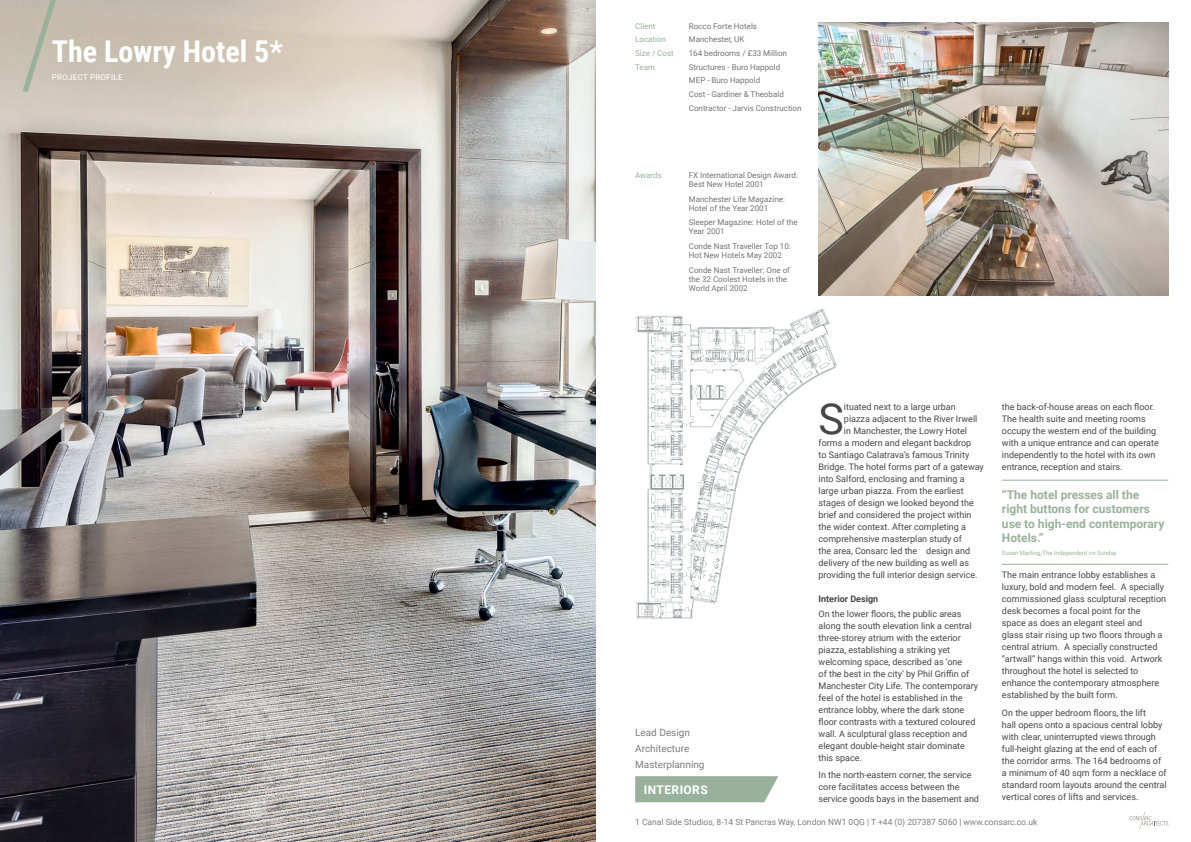
<style>
.page{position:relative;width:1191px;height:842px;background:#fff}
.page>*{position:absolute;margin:0;border:0;box-sizing:border-box;transform-origin:0 0}
.First_paragraph_only{font:42.8px "Roboto";color:#464646}
.CASE_STUDY_TITLE{font:700 30px "Roboto Condensed";color:#fff}
.Quote_text{font:700 12px/14.4px "Roboto";color:#99b19a}
.t1{font:700 12px "Roboto";letter-spacing:.035em;color:#fff}
.Services{font:10px "Roboto";color:#7d7d7d}
.Text{font:9px/12px "Roboto";color:#464646}
.First_paragraph_only-2{font:9px "Roboto";color:#464646}
.Text_heading{font:700 9px "Roboto";color:#464646}
.t2{font:8.5px "Roboto";color:#7d7d7d}
.Project_data_text{font:8px/9px "Roboto";color:#747474}
.Project_data_titles{font:8px "Roboto";color:#99b19a}
.t3{font:8px "Roboto";letter-spacing:.035em;color:#fff}
.Quote_author{font:6px "Roboto";color:#99b19a}
</style>
<div class="page">
<svg style="left:635px;top:776px;width:143px;height:26px;background:#9eb59f"></svg>
<svg style="left:1129px;top:812px;width:39px;height:18px"></svg>
<img style="left:0;top:0;width:595px;height:842px">
<hr style="left:1002px;top:480px;width:166px;height:1px;background:#99b19a">
<hr style="left:1002px;top:564px;width:166px;height:1px;background:#99b19a">
<img style="left:636px;top:295px;width:212px;height:324px">
<img style="left:818px;top:23px;width:350px;height:272px">
<svg style="left:19px;top:0;width:48px;height:98px;background:#c3beae"></svg>
<p class="CASE_STUDY_TITLE" style="left:52px;top:30px;width:233px">The Lowry Hotel 5*</p>
<p class="t3" style="left:52px;top:72px;width:72px">PROJECT PROFILE</p>
<p class="Project_data_titles" style="left:635px;top:20px;width:22px">Client</p>
<p class="Project_data_titles" style="left:635px;top:34px;width:32px">Location</p>
<p class="Project_data_titles" style="left:635px;top:48px;width:40px">Size / Cost</p>
<p class="Project_data_titles" style="left:635px;top:61px;width:21px">Team</p>
<p class="Project_data_text" style="left:689px;top:21px;width:70px">Rocco Forte Hotels</p>
<p class="Project_data_text" style="left:689px;top:35px;width:57px">Manchester, UK</p>
<p class="Project_data_text" style="left:689px;top:48px;width:100px">164 bedrooms / £33 Million</p>
<p class="Project_data_text" style="left:689px;top:62px;width:93px">Structures - Buro Happold</p>
<p class="Project_data_text" style="left:689px;top:76px;width:73px">MEP - Buro Happold</p>
<p class="Project_data_text" style="left:689px;top:89px;width:96px">Cost - Gardiner &amp; Theobald</p>
<p class="Project_data_text" style="left:689px;top:103px;width:114px">Contractor - Jarvis Construction</p>
<p class="Project_data_titles" style="left:635px;top:170px;width:28px">Awards</p>
<p class="Project_data_text" style="left:689px;top:170px;width:111px">FX International Design Award:<br>Best New Hotel 2001</p>
<p class="Project_data_text" style="left:689px;top:194px;width:98px">Manchester Life Magazine:<br>Hotel of the Year 2001</p>
<p class="Project_data_text" style="left:689px;top:218px;width:110px">Sleeper Magazine: Hotel of the<br>Year 2001</p>
<p class="Project_data_text" style="left:689px;top:241px;width:103px">Conde Nast Traveller Top 10:<br>Hot New Hotels May 2002</p>
<p class="Project_data_text" style="left:689px;top:265px;width:103px">Conde Nast Traveller: One of the 32 Coolest Hotels in the<br>World April 2002</p>
<p class="Text" style="left:1002px;top:401px;width:158px">the back-of-house areas on each floor.<br>The health suite and meeting rooms occupy the western end of the building with a unique entrance and can operate independently to the hotel with its own entrance, reception and stairs.</p>
<p class="Quote_text" style="left:1002px;top:487px;width:164px">“The hotel presses all the right buttons for customers use to high-end contemporary<br>Hotels.”</p>
<p class="Quote_author" style="left:1002px;top:548px;width:116px">Susan Marling, The Independent on Sunday</p>
<p class="Text" style="left:1002px;top:569px;width:166px">The main entrance lobby establishes a luxury, bold and modern feel. A specially commissioned glass sculptural reception desk becomes a focal point for the space as does an elegant steel and<br>glass stair rising up two floors through a central atrium. A specially constructed “artwall” hangs within this void. Artwork throughout the hotel is selected to enhance the contemporary atmosphere established by the built form.</p>
<p class="Text" style="left:1002px;top:706px;width:166px">On the upper bedroom floors, the lift<br>hall opens onto a spacious central lobby with clear, uninterrupted views through full-height glazing at the end of each of the corridor arms. The 164 bedrooms of a minimum of 40 sqm form a necklace of standard room layouts around the central vertical cores of lifts and services.</p>
<p class="First_paragraph_only" style="left:818px;top:389px;width:27px">S</p>
<p class="First_paragraph_only-2" style="left:844px;top:401px;width:113px">ituated next to a large urban</p>
<p class="First_paragraph_only-2" style="left:844px;top:413px;width:135px">piazza adjacent to the River Irwell</p>
<p class="First_paragraph_only-2" style="left:844px;top:425px;width:125px">in Manchester, the Lowry Hotel</p>
<p class="First_paragraph_only-2" style="left:818px;top:437px;width:154px">forms a modern and elegant backdrop</p>
<p class="First_paragraph_only-2" style="left:818px;top:449px;width:152px">to Santiago Calatrava’s famous Trinity</p>
<p class="First_paragraph_only-2" style="left:818px;top:461px;width:167px">Bridge. The hotel forms part of a gateway</p>
<p class="First_paragraph_only-2" style="left:818px;top:473px;width:148px">into Salford, enclosing and framing a</p>
<p class="First_paragraph_only-2" style="left:818px;top:485px;width:147px">large urban piazza. From the earliest</p>
<p class="First_paragraph_only-2" style="left:818px;top:497px;width:157px">stages of design we looked beyond the</p>
<p class="First_paragraph_only-2" style="left:818px;top:509px;width:154px">brief and considered the project within</p>
<p class="First_paragraph_only-2" style="left:818px;top:521px;width:149px">the wider context. After completing a</p>
<p class="First_paragraph_only-2" style="left:818px;top:533px;width:145px">comprehensive masterplan study of</p>
<p class="First_paragraph_only-2" style="left:818px;top:545px;width:153px">the area, Consarc led the design and</p>
<p class="First_paragraph_only-2" style="left:818px;top:557px;width:152px">delivery of the new building as well as</p>
<p class="First_paragraph_only-2" style="left:818px;top:569px;width:161px">providing the full interior design service.</p>
<p class="Text_heading" style="left:818px;top:592px;width:61px">Interior Design</p>
<p class="Text" style="left:818px;top:607px;width:161px">On the lower floors, the public areas along the south elevation link a central three-storey atrium with the exterior piazza, establishing a striking yet welcoming space, described as ‘one<br>of the best in the city’ by Phil Griffin of Manchester City Life. The contemporary feel of the hotel is established in the entrance lobby, where the dark stone floor contrasts with a textured coloured wall. A sculptural glass reception and elegant double-height stair dominate this space.</p>
<p class="Text" style="left:818px;top:769px;width:162px">In the north-eastern corner, the service core facilitates access between the service goods bays in the basement and</p>
<p class="Services" style="left:635px;top:725px;width:56px">Lead Design</p>
<p class="Services" style="left:635px;top:741px;width:56px">Architecture</p>
<p class="Services" style="left:635px;top:757px;width:71px">Masterplanning</p>
<h3 class="t1" style="left:644px;top:781px;width:65px">INTERIORS</h3>
<p class="t2" style="left:635px;top:816px;width:404px">1 Canal Side Studios, 8-14 St Pancras Way, London NW1 0QG | T +44 (0) 207387 5060 | www.consarc.co.uk</p>
</div>
